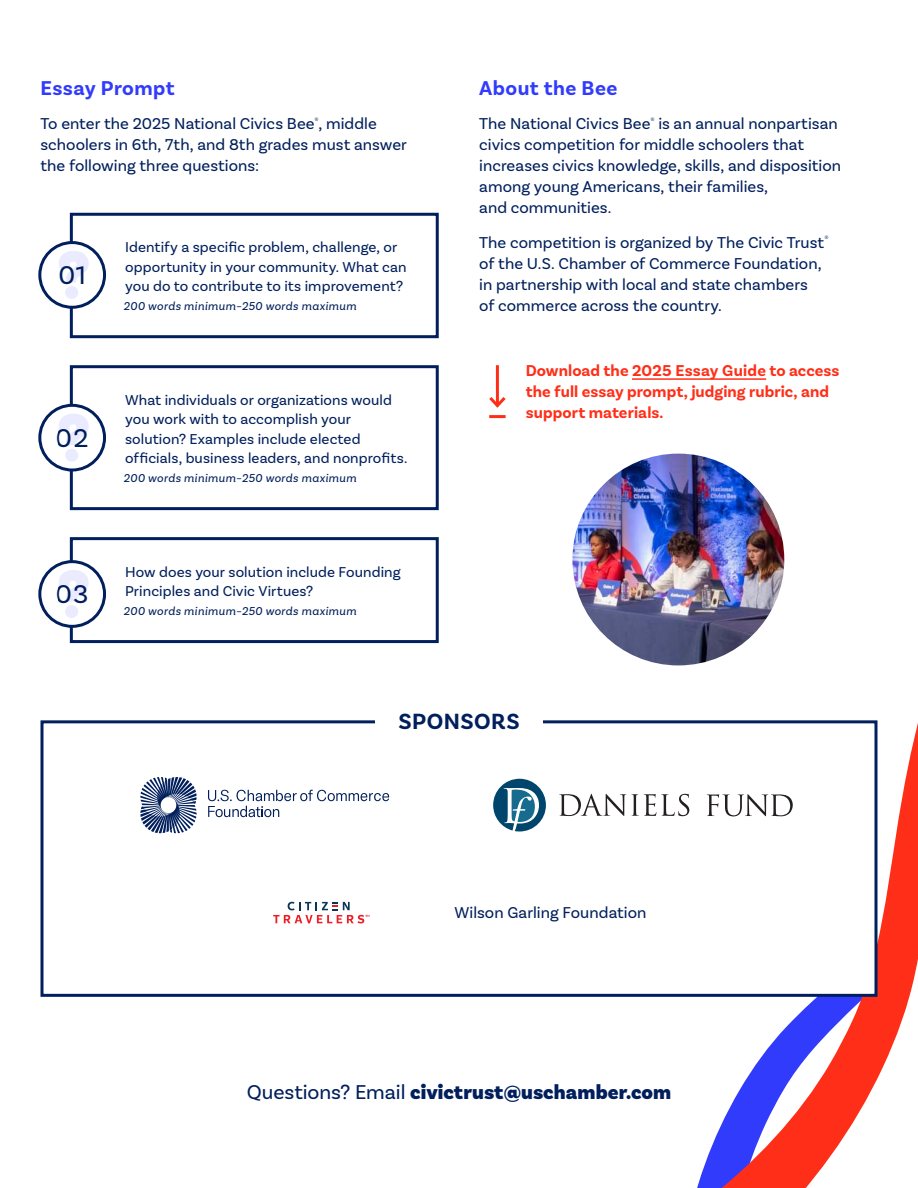
<style>
.page{position:relative;width:918px;height:1188px;background:#fff}
.page>*{position:absolute;margin:0;border:0;box-sizing:border-box;transform-origin:0 0}
.t1{font:27px "Basic Sans";color:#001f5c}
.t2{font:700 23.1px "Basic Sans";letter-spacing:.02em;color:#001f5c}
.t3{font:900 21px "Basic Sans";color:#001f5c}
.t4{font:700 21px "Basic Sans";letter-spacing:.02em;color:#313bfb}
.t5{font:16.5px/21px "Basic Sans";color:#001f5c}
.t6{font:700 16.5px/21px "Basic Sans";letter-spacing:.005em;color:#ff2e18}
.t7{font:15px/19.5px "Basic Sans";letter-spacing:.005em;color:#001f5c}
.t8{font:italic 12px "Basic Sans";letter-spacing:.035em;color:#001f5c}
.s1{font-weight:400}
</style>
<div class="page">
<svg style="left:697px;top:723px;width:221px;height:465px"></svg>
<div style="left:70px;top:213px;width:369px;height:125px;border:3px solid #001f5c"></div>
<div style="left:70px;top:365px;width:369px;height:145px;border:3px solid #001f5c"></div>
<div style="left:70px;top:537px;width:369px;height:106px;border:3px solid #001f5c"></div>
<div style="left:41px;top:720px;width:837px;height:277px;background:#fff;border:3px solid #001f5c"></div>
<div style="left:375px;top:714px;width:168px;height:15px;background:#fff"></div>
<svg style="left:140px;top:777px;width:57px;height:56px"></svg>
<svg style="left:208px;top:790px;width:181px;height:27px"></svg>
<hr style="left:632px;top:378px;width:134px;height:2px;background:#ff2e18">
<hr style="left:496px;top:365px;width:3px;height:41px;background:#ff2e18">
<svg style="left:489px;top:394px;width:17px;height:14px"></svg>
<hr style="left:489px;top:415px;width:17px;height:3px;background:#ff2e18">
<div style="left:40px;top:243px;width:65px;height:64px;background:#fff;border-radius:50%"></div>
<div style="left:38px;top:241px;width:68px;height:68px;border:3px solid #001f5c;border-radius:50%"></div>
<svg style="left:40px;top:405px;width:65px;height:65px"></svg>
<div style="left:38px;top:404px;width:68px;height:68px;border:3px solid #001f5c;border-radius:50%"></div>
<div style="left:40px;top:562px;width:65px;height:64px;background:#fff;border-radius:50%"></div>
<div style="left:38px;top:560px;width:68px;height:68px;border:3px solid #001f5c;border-radius:50%"></div>
<svg style="left:59px;top:251px;width:30px;height:48px"></svg>
<svg style="left:59px;top:414px;width:30px;height:48px"></svg>
<svg style="left:59px;top:570px;width:30px;height:48px"></svg>
<svg style="left:273px;top:902px;width:96px;height:21px"></svg>
<svg style="left:559px;top:794px;width:67px;height:22px"></svg>
<svg style="left:632px;top:794px;width:57px;height:22px"></svg>
<svg style="left:707px;top:794px;width:86px;height:22px"></svg>
<svg style="left:493px;top:779px;width:53px;height:53px"></svg>
<img style="left:572px;top:454px;width:212px;height:211px;border-radius:106px">
<p class="t4" style="left:40px;top:80px;width:136px">Essay Prompt</p>
<p class="t5" style="left:40px;top:115px;width:368px">To enter the 2025 National Civics Bee<sup>®</sup>, middle schoolers in 6th, 7th, and 8th grades must answer the following three questions:</p>
<h1 class="t1" style="left:58px;top:263px;width:29px">01</h1>
<h1 class="t1" style="left:56px;top:426px;width:34px">02</h1>
<h1 class="t1" style="left:56px;top:582px;width:34px">03</h1>
<p class="t7" style="left:125px;top:239px;width:283px">Identify a specific problem, challenge, or opportunity in your community. What can you do to contribute to its improvement?</p>
<p class="t8" style="left:123px;top:299px;width:234px">200 words minimum–250 words maximum</p>
<p class="t7" style="left:125px;top:391px;width:284px">What individuals or organizations would you work with to accomplish your solution? Examples include elected officials, business leaders, and nonprofits.</p>
<p class="t8" style="left:123px;top:471px;width:234px">200 words minimum–250 words maximum</p>
<p class="t7" style="left:125px;top:563px;width:277px">How does your solution include Founding<br>Principles and Civic Virtues?</p>
<p class="t8" style="left:123px;top:604px;width:234px">200 words minimum–250 words maximum</p>
<p class="t4" style="left:479px;top:80px;width:140px">About the Bee</p>
<p class="t5" style="left:479px;top:115px;width:363px">The National Civics Bee<sup>®</sup> is an annual nonpartisan civics competition for middle schoolers that increases civics knowledge, skills, and disposition among young Americans, their families,<br>and communities.</p>
<p class="t5" style="left:479px;top:233px;width:351px">The competition is organized by The Civic Trust<sup>® </sup>of the U.S. Chamber of Commerce Foundation, in partnership with local and state chambers<br>of commerce across the country.</p>
<p class="t6" style="left:526px;top:361px;width:315px">Download the 2025 Essay Guide to access the full essay prompt, judging rubric, and support materials.</p>
<h2 class="t2" style="left:398px;top:713px;width:123px">SPONSORS</h2>
<p class="t5" style="left:454px;top:903px;width:193px">Wilson Garling Foundation</p>
<p class="t3" style="left:247px;top:1083px;width:426px"><span class="s1">Questions? Email</span> civictrust@uschamber.com</p>
</div>
